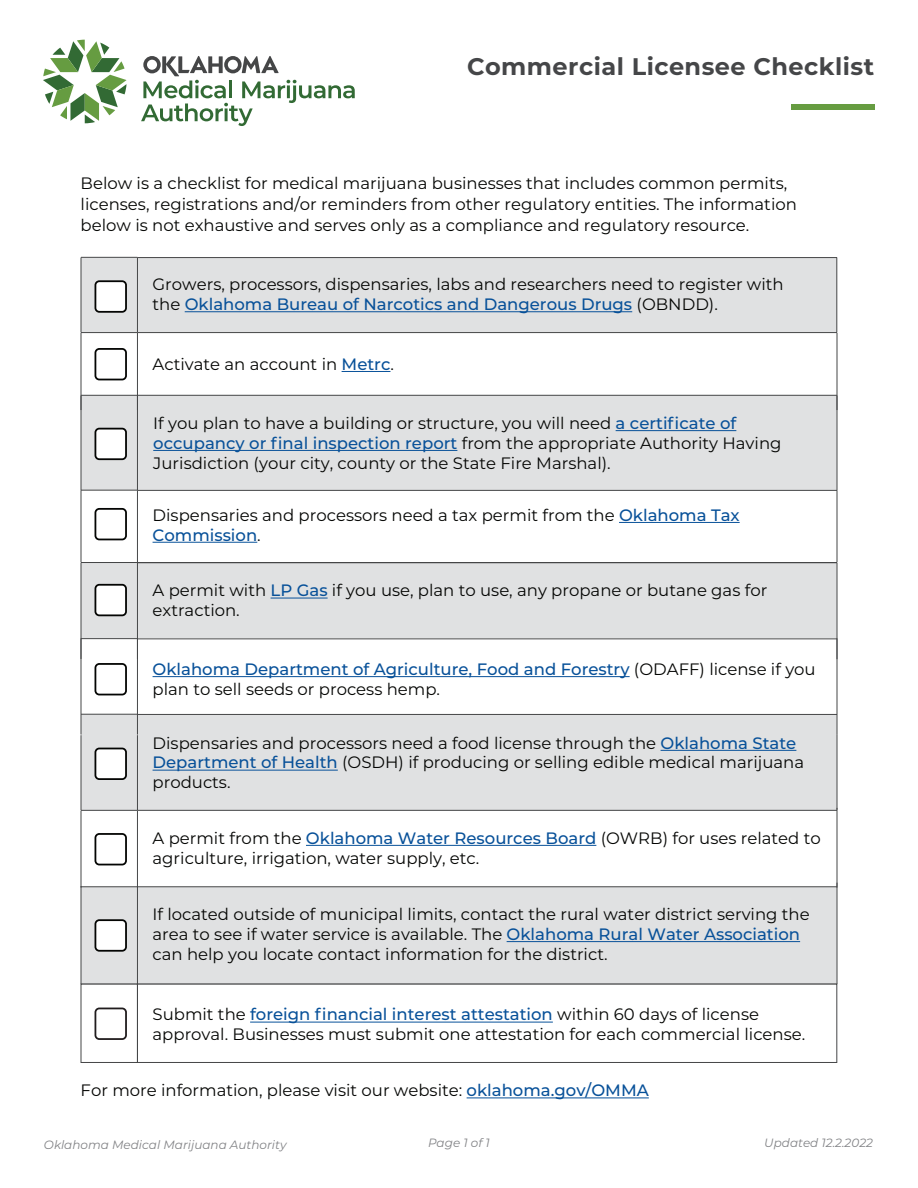
<style>
.page{position:relative;width:918px;height:1188px;background:#fff}
.page>*{position:absolute;margin:0;border:0;box-sizing:border-box;transform-origin:0 0}
.t1{font:700 24px "Montserrat";letter-spacing:.02em;color:#454648}
.t2{font:16.5px/19.8px "Montserrat";color:#040503}
.t3{font:italic 12px "Montserrat";color:#828386}
.s1{font-weight:500;color:#085199}
</style>
<div class="page">
<hr style="left:467px;top:1097px;width:182px;height:1px;background:#085199">
<svg style="left:43px;top:40px;width:84px;height:83px"></svg>
<svg style="left:141px;top:56px;width:214px;height:70px"></svg>
<div style="left:82px;top:888px;width:755px;height:96px;background:#e0e1e2"></div>
<div style="left:82px;top:396px;width:755px;height:94px;background:#e0e1e2"></div>
<div style="left:82px;top:715px;width:755px;height:95px;background:#e0e1e2"></div>
<div style="left:82px;top:563px;width:755px;height:75px;background:#e0e1e2"></div>
<div style="left:82px;top:258px;width:755px;height:74px;background:#e0e1e2"></div>
<hr style="left:81px;top:257px;width:1px;height:75px;background:#454647">
<hr style="left:837px;top:257px;width:1px;height:75px;background:#454647">
<hr style="left:137px;top:257px;width:1px;height:75px;background:#454647">
<hr style="left:81px;top:332px;width:56px;height:1px;background:#454647">
<hr style="left:81px;top:333px;width:1px;height:77px;background:#454647">
<hr style="left:137px;top:332px;width:700px;height:1px;background:#454647">
<hr style="left:137px;top:333px;width:1px;height:77px;background:#454647">
<hr style="left:81px;top:395px;width:56px;height:1px;background:#454647">
<hr style="left:81px;top:396px;width:1px;height:94px;background:#454647">
<hr style="left:137px;top:395px;width:700px;height:1px;background:#454647">
<hr style="left:137px;top:396px;width:1px;height:94px;background:#454647">
<hr style="left:81px;top:490px;width:56px;height:1px;background:#454647">
<hr style="left:81px;top:490px;width:1px;height:72px;background:#454647">
<hr style="left:137px;top:490px;width:700px;height:1px;background:#454647">
<hr style="left:81px;top:638px;width:56px;height:1px;background:#454647">
<hr style="left:137px;top:639px;width:700px;height:1px;background:#454647">
<hr style="left:81px;top:257px;width:56px;height:1px;background:#454647">
<hr style="left:137px;top:257px;width:700px;height:1px;background:#454647">
<hr style="left:137px;top:490px;width:1px;height:72px;background:#454647">
<hr style="left:837px;top:333px;width:1px;height:77px;background:#454647">
<hr style="left:837px;top:396px;width:1px;height:94px;background:#454647">
<hr style="left:837px;top:490px;width:1px;height:72px;background:#454647">
<hr style="left:81px;top:562px;width:56px;height:1px;background:#454647">
<hr style="left:137px;top:562px;width:700px;height:1px;background:#454647">
<hr style="left:81px;top:563px;width:1px;height:96px;background:#454647">
<hr style="left:137px;top:563px;width:1px;height:96px;background:#454647">
<hr style="left:137px;top:887px;width:700px;height:1px;background:#454647">
<hr style="left:837px;top:563px;width:1px;height:96px;background:#454647">
<hr style="left:81px;top:887px;width:56px;height:1px;background:#454647">
<hr style="left:271px;top:598px;width:57px;height:1px;background:#085199">
<hr style="left:81px;top:714px;width:56px;height:1px;background:#454647">
<hr style="left:137px;top:714px;width:700px;height:1px;background:#454647">
<hr style="left:81px;top:638px;width:1px;height:97px;background:#454647">
<hr style="left:137px;top:638px;width:1px;height:97px;background:#454647">
<hr style="left:81px;top:735px;width:1px;height:75px;background:#454647">
<hr style="left:137px;top:735px;width:1px;height:75px;background:#454647">
<hr style="left:837px;top:638px;width:1px;height:97px;background:#454647">
<hr style="left:837px;top:735px;width:1px;height:75px;background:#454647">
<hr style="left:837px;top:808px;width:1px;height:80px;background:#454647">
<hr style="left:837px;top:883px;width:1px;height:101px;background:#454647">
<hr style="left:81px;top:810px;width:56px;height:1px;background:#454647">
<hr style="left:81px;top:811px;width:1px;height:77px;background:#454647">
<hr style="left:137px;top:810px;width:700px;height:1px;background:#454647">
<hr style="left:137px;top:811px;width:1px;height:77px;background:#454647">
<hr style="left:81px;top:886px;width:1px;height:98px;background:#454647">
<hr style="left:137px;top:886px;width:1px;height:98px;background:#454647">
<hr style="left:661px;top:750px;width:135px;height:1px;background:#085199">
<hr style="left:153px;top:770px;width:185px;height:1px;background:#085199">
<hr style="left:507px;top:941px;width:293px;height:1px;background:#085199">
<hr style="left:153px;top:676px;width:477px;height:1px;background:#085199">
<hr style="left:306px;top:845px;width:290px;height:1px;background:#085199">
<hr style="left:616px;top:430px;width:120px;height:1px;background:#085199">
<hr style="left:153px;top:450px;width:304px;height:1px;background:#085199">
<hr style="left:185px;top:311px;width:447px;height:1px;background:#085199">
<hr style="left:342px;top:371px;width:48px;height:1px;background:#085199">
<hr style="left:619px;top:522px;width:121px;height:1px;background:#085199">
<hr style="left:153px;top:542px;width:104px;height:1px;background:#085199">
<div style="left:95px;top:281px;width:31px;height:31px;background:#fff;border-radius:4px"></div>
<div style="left:95px;top:280px;width:32px;height:33px;border:2px solid #040503;border-radius:4px"></div>
<div style="left:95px;top:348px;width:32px;height:32px;border:2px solid #040503;border-radius:4px"></div>
<div style="left:95px;top:429px;width:31px;height:30px;background:#fff;border-radius:4px"></div>
<div style="left:95px;top:428px;width:32px;height:32px;border:2px solid #040503;border-radius:4px"></div>
<div style="left:95px;top:508px;width:32px;height:32px;border:2px solid #040503;border-radius:4px"></div>
<div style="left:95px;top:585px;width:31px;height:30px;background:#fff;border-radius:4px"></div>
<div style="left:95px;top:584px;width:32px;height:32px;border:2px solid #040503;border-radius:4px"></div>
<div style="left:95px;top:663px;width:32px;height:32px;border:2px solid #040503;border-radius:4px"></div>
<div style="left:95px;top:749px;width:31px;height:30px;background:#fff;border-radius:4px"></div>
<div style="left:95px;top:748px;width:32px;height:32px;border:2px solid #040503;border-radius:4px"></div>
<div style="left:95px;top:920px;width:31px;height:31px;background:#fff;border-radius:4px"></div>
<svg style="left:81px;top:984px;width:756px;height:79px"></svg>
<hr style="left:250px;top:1022px;width:303px;height:1px;background:#085199">
<div style="left:95px;top:1008px;width:31px;height:31px;background:#fff;border-radius:4px"></div>
<div style="left:95px;top:1008px;width:32px;height:32px;border:2px solid #211d1e;border-radius:4px"></div>
<div style="left:95px;top:833px;width:32px;height:32px;border:2px solid #040503;border-radius:4px"></div>
<div style="left:95px;top:919px;width:32px;height:33px;border:2px solid #040503;border-radius:4px"></div>
<div style="left:791px;top:104px;width:84px;height:5px;background:#669c41"></div>
<h1 class="t1" style="left:467px;top:49px;width:409px">Commercial Licensee Checklist</h1>
<p class="t2" style="left:81px;top:172px;width:718px;line-height:21px">Below is a checklist for medical marijuana businesses that includes common permits, licenses, registrations and/or reminders from other regulatory entities. The information below is not exhaustive and serves only as a compliance and regulatory resource.</p>
<p class="t2" style="left:153px;top:274px;width:633px">Growers, processors, dispensaries, labs and researchers need to register with the <span class="s1">Oklahoma Bureau of Narcotics and Dangerous Drugs</span> (OBNDD).</p>
<p class="t2" style="left:153px;top:353px;width:243px">Activate an account in <span class="s1">Metrc</span>.</p>
<p class="t2" style="left:153px;top:413px;width:630px">If you plan to have a building or structure, you will need <span class="s1">a certificate of occupancy or final inspection report</span> from the appropriate Authority Having<br>Jurisdiction (your city, county or the State Fire Marshal).</p>
<p class="t2" style="left:153px;top:504px;width:589px">Dispensaries and processors need a tax permit from the <span class="s1">Oklahoma Tax<br>Commission</span>.</p>
<p class="t2" style="left:153px;top:580px;width:616px">A permit with <span class="s1">LP Gas</span> if you use, plan to use, any propane or butane gas for extraction.</p>
<p class="t2" style="left:153px;top:659px;width:665px"><span class="s1">Oklahoma Department of Agriculture, Food and Forestry</span> (ODAFF) license if you plan to sell seeds or process hemp.</p>
<p class="t2" style="left:153px;top:732px;width:653px">Dispensaries and processors need a food license through the <span class="s1">Oklahoma State<br>Department of Health</span> (OSDH) if producing or selling edible medical marijuana products.</p>
<p class="t2" style="left:153px;top:827px;width:670px">A permit from the <span class="s1">Oklahoma Water Resources Board</span> (OWRB) for uses related to agriculture, irrigation, water supply, etc.</p>
<p class="t2" style="left:153px;top:904px;width:659px">If located outside of municipal limits, contact the rural water district serving the area to see if water service is available. The <span class="s1">Oklahoma Rural Water Association </span>can help you locate contact information for the district.</p>
<p class="t2" style="left:153px;top:1004px;width:654px">Submit the <span class="s1">foreign financial interest attestation</span> within 60 days of license approval. Businesses must submit one attestation for each commercial license.</p>
<p class="t2" style="left:81px;top:1080px;width:570px">For more information, please visit our website: <span class="s1">oklahoma.gov/OMMA</span></p>
<p class="t3" style="left:44px;top:1136px;width:244px">Oklahoma Medical Marijuana Authority</p>
<p class="t3" style="left:428px;top:1135px;width:63px">Page 1 of 1</p>
<p class="t3" style="left:764px;top:1135px;width:110px">Updated 12.2.2022</p>
</div>
